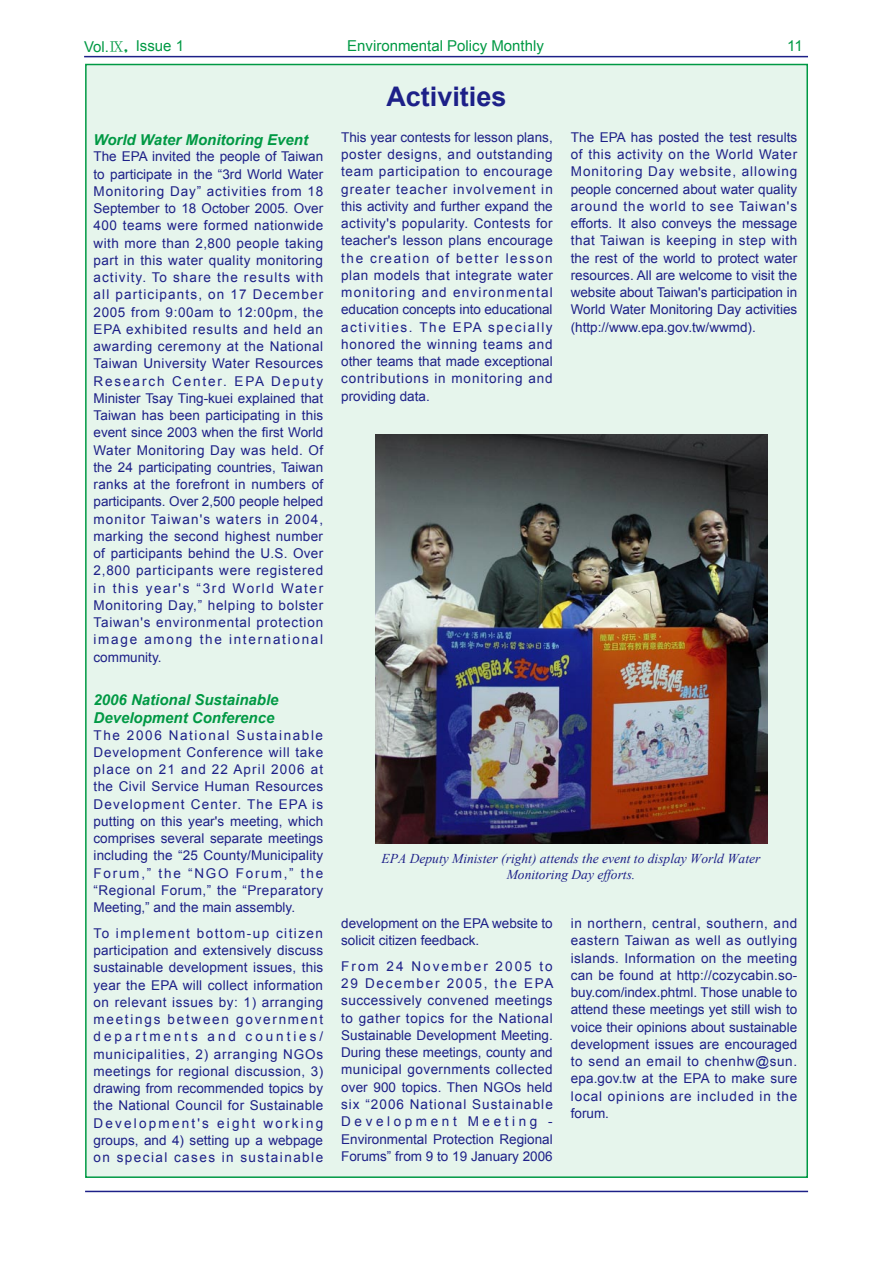
<style>
.page{position:relative;width:893px;height:1263px;background:#fff}
.page>*{position:absolute;margin:0;border:0;box-sizing:border-box;transform-origin:0 0}
.t1{font:700 27px "Arial";color:#1d2088}
.t2{font:italic 700 15px/18px "Arial";color:#094}
.t3{font:15px "Arial";color:#094}
.t4{font:13.5px/17.2px "Arial";color:#1d2088;text-align:justify}
.t5{font:italic 13.5px/16.2px "Times New Roman";color:#1d2088;text-align:center}
.s1{font-family:"DF Kai Shu SB Estd BF"}
.s2{font-family:"DF Ming UB HK BF"}
</style>
<div class="page">
<hr style="left:84px;top:56px;width:724px;height:1px;background:#1d2088">
<hr style="left:85px;top:1191px;width:723px;height:1px;background:#1d2088">
<div style="left:86px;top:64px;width:721px;height:1113px;background:#e6f5ec"></div>
<img style="left:375px;top:435px;width:392px;height:408px">
<p class="t3" style="left:84px;top:36px;width:102px">Vol.<span class="s1">Ⅸ</span><span class="s2">,</span> Issue 1</p>
<p class="t3" style="left:347px;top:36px;width:198px">Environmental Policy Monthly</p>
<p class="t3" style="left:787px;top:36px;width:17px">11</p>
<h1 class="t1" style="left:386px;top:78px;width:122px">Activities</h1>
<p class="t2" style="left:94px;top:131px;width:216px">World Water Monitoring Event</p>
<p class="t4" style="left:94px;top:148px;width:231px">The EPA invited the people of Taiwan to participate in the “3rd World Water Monitoring Day” activities from 18<br>September to 18 October 2005. Over 400 teams were formed nationwide with more than 2,800 people taking part in this water quality monitoring activity. To share the results with all participants, on 17 December 2005 from 9:00am to 12:00pm, the EPA exhibited results and held an awarding ceremony at the National Taiwan University Water Resources Research Center. EPA Deputy Minister Tsay Ting-kuei explained that Taiwan has been participating in this event since 2003 when the first World Water Monitoring Day was held. Of the 24 participating countries, Taiwan ranks at the forefront in numbers of participants. Over 2,500 people helped monitor Taiwan's waters in 2004, marking the second highest number of participants behind the U.S. Over 2,800 participants were registered in this year's “3rd World Water Monitoring Day,” helping to bolster Taiwan's environmental protection image among the international community.</p>
<p class="t4" style="left:341px;top:129px;width:213px">This year contests for lesson plans, poster designs, and outstanding team participation to encourage greater teacher involvement in this activity and further expand the activity's popularity. Contests for teacher's lesson plans encourage the creation of better lesson plan models that integrate water monitoring and environmental education concepts into educational activities. The EPA specially honored the winning teams and other teams that made exceptional contributions in monitoring and providing data.</p>
<p class="t4" style="left:571px;top:129px;width:228px">The EPA has posted the test results of this activity on the World Water Monitoring Day website, allowing people concerned about water quality around the world to see Taiwan's efforts. It also conveys the message that Taiwan is keeping in step with the rest of the world to protect water resources. All are welcome to visit the website about Taiwan's participation in World Water Monitoring Day activities (http://www.epa.gov.tw/wwmd).</p>
<p class="t2" style="left:94px;top:691px;width:187px">2006 National Sustainable<br>Development Conference</p>
<p class="t4" style="left:94px;top:726px;width:231px">The 2006 National Sustainable Development Conference will take place on 21 and 22 April 2006 at the Civil Service Human Resources Development Center. The EPA is putting on this year's meeting, which comprises several separate meetings including the “25 County/Municipality Forum,” the “NGO Forum,” the “Regional Forum,” the “Preparatory Meeting,” and the main assembly.</p>
<p class="t4" style="left:94px;top:925px;width:231px">To implement bottom-up citizen participation and extensively discuss sustainable development issues, this year the EPA will collect information on relevant issues by: 1) arranging meetings between government departments and counties/ municipalities, 2) arranging NGOs meetings for regional discussion, 3) drawing from recommended topics by the National Council for Sustainable Development's eight working groups, and 4) setting up a webpage on special cases in sustainable</p>
<p class="t4" style="left:341px;top:915px;width:213px">development on the EPA website to solicit citizen feedback.</p>
<p class="t5" style="left:382px;top:849px;width:380px">EPA Deputy Minister (right) attends the event to display World Water<br>Monitoring Day efforts.</p>
<p class="t4" style="left:571px;top:915px;width:228px">in northern, central, southern, and eastern Taiwan as well as outlying islands. Information on the meeting can be found at http://cozycabin.so&shy;buy.com/index.phtml. Those unable to attend these meetings yet still wish to voice their opinions about sustainable development issues are encouraged to send an email to chenhw@sun. epa.gov.tw at the EPA to make sure local opinions are included in the forum.</p>
<p class="t4" style="left:341px;top:958px;width:214px">From 24 November 2005 to 29 December 2005, the EPA successively convened meetings to gather topics for the National Sustainable Development Meeting.<br>During these meetings, county and municipal governments collected over 900 topics. Then NGOs held six “2006 National Sustainable Development Meeting - Environmental Protection Regional Forums” from 9 to 19 January 2006</p>
</div>
